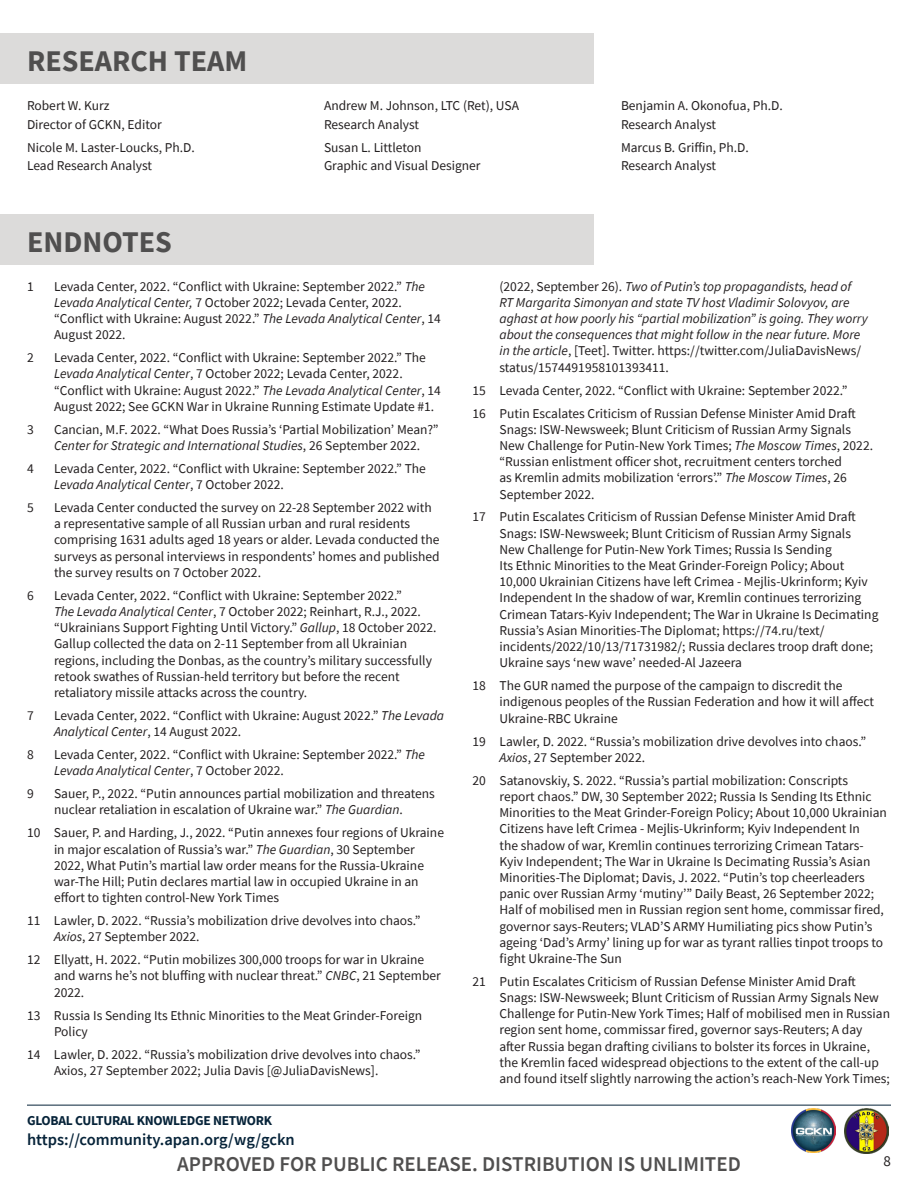
<style>
.page{position:relative;width:918px;height:1188px;background:#fff}
.page>*{position:absolute;margin:0;border:0;box-sizing:border-box;transform-origin:0 0}
.Section_Header{font:700 30px "Source Sans Pro";color:#504f4f}
.t1{font:600 21px "Source Sans Pro";color:#504f4f}
.t2{font:600 16.5px "Source Sans Pro";color:#062339}
.t3{font:15px "Source Sans Pro";color:#231f20}
.Works_Cited{font:13.5px/16.2px "Source Sans Pro";color:#231f20}
.Works_Cited-2{font:italic 13.5px/16.2px "Source Sans Pro";color:#231f20}
.t4{font:700 13.5px "Source Sans Pro";letter-spacing:-.02em;color:#062339}
.s1{font-style:italic}
.s2{font-style:normal}
</style>
<div class="page">
<div style="left:0;top:214px;width:594px;height:51px;background:#dcdbda"></div>
<div style="left:0;top:34px;width:594px;height:50px;background:#dcdbda"></div>
<hr style="left:27px;top:1105px;width:864px;height:1px;background:#062339">
<img style="left:845px;top:1109px;width:44px;height:44px">
<img style="left:792px;top:1109px;width:44px;height:44px">
<p class="Section_Header" style="left:27px;top:41px;width:222px">RESEARCH TEAM</p>
<p class="Works_Cited" style="left:27px;top:97px;width:84px">Robert W. Kurz</p>
<p class="Works_Cited" style="left:27px;top:116px;width:136px">Director of GCKN, Editor</p>
<p class="Works_Cited" style="left:27px;top:139px;width:169px">Nicole M. Laster-Loucks, Ph.D.</p>
<p class="Works_Cited" style="left:27px;top:158px;width:127px">Lead Research Analyst</p>
<p class="Section_Header" style="left:27px;top:222px;width:146px">ENDNOTES</p>
<p class="Works_Cited" style="left:324px;top:97px;width:197px">Andrew M. Johnson, LTC (Ret), USA</p>
<p class="Works_Cited" style="left:324px;top:116px;width:97px">Research Analyst</p>
<p class="Works_Cited" style="left:324px;top:139px;width:99px">Susan L. Littleton</p>
<p class="Works_Cited" style="left:324px;top:158px;width:158px">Graphic and Visual Designer</p>
<p class="Works_Cited" style="left:621px;top:97px;width:163px">Benjamin A. Okonofua, Ph.D.</p>
<p class="Works_Cited" style="left:621px;top:116px;width:97px">Research Analyst</p>
<p class="Works_Cited" style="left:621px;top:139px;width:129px">Marcus B. Griffin, Ph.D.</p>
<p class="Works_Cited" style="left:621px;top:158px;width:97px">Research Analyst</p>
<p class="Works_Cited" style="left:27px;top:278px;width:8px">1</p>
<p class="Works_Cited" style="left:54px;top:278px;width:388px">Levada Center, 2022. “Conflict with Ukraine: September 2022.” <span class="s1">The Levada Analytical Center,</span> 7 October 2022; Levada Center, 2022. “Conflict with Ukraine: August 2022.” <span class="s1">The Levada Analytical Center</span>, 14<br>August 2022.</p>
<p class="Works_Cited" style="left:27px;top:350px;width:8px">2</p>
<p class="Works_Cited" style="left:54px;top:350px;width:388px">Levada Center, 2022. “Conflict with Ukraine: September 2022.” The <span class="s1">Levada Analytical Center</span>, 7 October 2022; Levada Center, 2022. “Conflict with Ukraine: August 2022.” <span class="s1">The Levada Analytical Center</span>, 14<br>August 2022; See GCKN War in Ukraine Running Estimate Update #1.</p>
<p class="Works_Cited" style="left:27px;top:421px;width:8px">3</p>
<p class="Works_Cited" style="left:54px;top:421px;width:386px">Cancian, M.F. 2022. “What Does Russia’s ‘Partial Mobilization’ Mean?”<br><span class="s1">Center for Strategic and International Studies</span>, 26 September 2022.</p>
<p class="Works_Cited" style="left:27px;top:460px;width:8px">4</p>
<p class="Works_Cited" style="left:54px;top:460px;width:373px">Levada Center, 2022. “Conflict with Ukraine: September 2022.” The<br><span class="s1">Levada Analytical Center</span>, 7 October 2022.</p>
<p class="Works_Cited" style="left:27px;top:499px;width:8px">5</p>
<p class="Works_Cited" style="left:54px;top:499px;width:387px">Levada Center conducted the survey on 22-28 September 2022 with a representative sample of all Russian urban and rural residents comprising 1631 adults aged 18 years or alder. Levada conducted the surveys as personal interviews in respondents’ homes and published the survey results on 7 October 2022.</p>
<p class="Works_Cited" style="left:27px;top:587px;width:8px">6</p>
<p class="Works_Cited" style="left:54px;top:587px;width:384px">Levada Center, 2022. “Conflict with Ukraine: September 2022.”<br><span class="s1">The Levada Analytical Center</span>, 7 October 2022; Reinhart, R.J., 2022. “Ukrainians Support Fighting Until Victory.” <span class="s1">Gallup</span>, 18 October 2022.<br>Gallup collected the data on 2-11 September from all Ukrainian regions, including the Donbas, as the country’s military successfully retook swathes of Russian-held territory but before the recent retaliatory missile attacks across the country.</p>
<p class="Works_Cited" style="left:27px;top:707px;width:8px">7</p>
<p class="Works_Cited" style="left:54px;top:707px;width:392px">Levada Center, 2022. “Conflict with Ukraine: August 2022.” <span class="s1">The Levada<br>Analytical Center</span>, 14 August 2022.</p>
<p class="Works_Cited" style="left:27px;top:746px;width:8px">8</p>
<p class="Works_Cited" style="left:54px;top:746px;width:373px">Levada Center, 2022. “Conflict with Ukraine: September 2022.” <span class="s1">The<br>Levada Analytical Center</span>, 7 October 2022.</p>
<p class="Works_Cited" style="left:27px;top:786px;width:8px">9</p>
<p class="Works_Cited" style="left:54px;top:786px;width:382px">Sauer, P., 2022. “Putin announces partial mobilization and threatens nuclear retaliation in escalation of Ukraine war.” <span class="s1">The Guardian</span>.</p>
<p class="Works_Cited" style="left:54px;top:825px;width:392px;text-indent:-27px">10 Sauer, P. and Harding, J., 2022. “Putin annexes four regions of Ukraine in major escalation of Russia’s war.” <span class="s1">The Guardian</span>, 30 September 2022, What Putin’s martial law order means for the Russia-Ukraine war-The Hill; Putin declares martial law in occupied Ukraine in an effort to tighten control-New York Times</p>
<p class="Works_Cited" style="left:54px;top:912px;width:368px;text-indent:-27px">11 Lawler, D. 2022. “Russia’s mobilization drive devolves into chaos.”<br><span class="s1">Axios</span>, 27 September 2022.</p>
<p class="Works_Cited" style="left:54px;top:952px;width:388px;text-indent:-27px">12 Ellyatt, H. 2022. “Putin mobilizes 300,000 troops for war in Ukraine and warns he’s not bluffing with nuclear threat.” <span class="s1">CNBC</span>, 21 September<br>2022.</p>
<p class="Works_Cited" style="left:54px;top:1007px;width:370px;text-indent:-27px">13 Russia Is Sending Its Ethnic Minorities to the Meat Grinder-Foreign<br>Policy</p>
<p class="Works_Cited" style="left:54px;top:1046px;width:368px;text-indent:-27px">14 Lawler, D. 2022. “Russia’s mobilization drive devolves into chaos.”<br>Axios, 27 September 2022; Julia Davis [@JuliaDavisNews].</p>
<p class="Works_Cited-2" style="left:500px;top:278px;width:370px"><span class="s2">(2022, September 26).</span> Two of Putin’s top propagandists, head of RT Margarita Simonyan and state TV host Vladimir Solovyov, are aghast at how poorly his “partial mobilization” is going. They worry about the consequences that might follow in the near future. More in the article<span class="s2">, [Teet]. Twitter. https://twitter.com/JuliaDavisNews/ status/1574491958101393411.</span></p>
<p class="Works_Cited" style="left:472px;top:382px;width:377px">15 Levada Center, 2022. “Conflict with Ukraine: September 2022.”</p>
<p class="Works_Cited" style="left:500px;top:405px;width:375px;text-indent:-27px">16 Putin Escalates Criticism of Russian Defense Minister Amid Draft Snags: ISW-Newsweek; Blunt Criticism of Russian Army Signals New Challenge for Putin-New York Times; <span class="s1">The Moscow Times</span>, 2022. “Russian enlistment officer shot, recruitment centers torched<br>as Kremlin admits mobilization ‘errors’.” <span class="s1">The Moscow Times</span>, 26<br>September 2022.</p>
<p class="Works_Cited" style="left:500px;top:509px;width:381px;text-indent:-27px">17 Putin Escalates Criticism of Russian Defense Minister Amid Draft Snags: ISW-Newsweek; Blunt Criticism of Russian Army Signals New Challenge for Putin-New York Times; Russia Is Sending<br>Its Ethnic Minorities to the Meat Grinder-Foreign Policy; About 10,000 Ukrainian Citizens have left Crimea - Mejlis-Ukrinform; Kyiv Independent In the shadow of war, Kremlin continues terrorizing Crimean Tatars-Kyiv Independent; The War in Ukraine Is Decimating Russia’s Asian Minorities-The Diplomat; https://74.ru/text/ incidents/2022/10/13/71731982/; Russia declares troop draft done; Ukraine says ‘new wave’ needed-Al Jazeera</p>
<p class="Works_Cited" style="left:500px;top:678px;width:376px;text-indent:-27px">18 The GUR named the purpose of the campaign to discredit the indigenous peoples of the Russian Federation and how it will affect<br>Ukraine-RBC Ukraine</p>
<p class="Works_Cited" style="left:500px;top:733px;width:368px;text-indent:-27px">19 Lawler, D. 2022. “Russia’s mobilization drive devolves into chaos.”<br><span class="s1">Axios</span>, 27 September 2022.</p>
<p class="Works_Cited" style="left:500px;top:772px;width:389px;text-indent:-27px">20 Satanovskiy, S. 2022. “Russia’s partial mobilization: Conscripts<br>report chaos.” DW, 30 September 2022; Russia Is Sending Its Ethnic Minorities to the Meat Grinder-Foreign Policy; About 10,000 Ukrainian Citizens have left Crimea - Mejlis-Ukrinform; Kyiv Independent In<br>the shadow of war, Kremlin continues terrorizing Crimean Tatars-Kyiv Independent; The War in Ukraine Is Decimating Russia’s Asian Minorities-The Diplomat; Davis, J. 2022. “Putin’s top cheerleaders panic over Russian Army ‘mutiny’” Daily Beast, 26 September 2022; Half of mobilised men in Russian region sent home, commissar fired, governor says-Reuters; VLAD’S ARMY Humiliating pics show Putin’s ageing ‘Dad’s Army’ lining up for war as tyrant rallies tinpot troops to fight Ukraine-The Sun</p>
<p class="Works_Cited" style="left:500px;top:973px;width:392px;text-indent:-27px">21 Putin Escalates Criticism of Russian Defense Minister Amid Draft Snags: ISW-Newsweek; Blunt Criticism of Russian Army Signals New Challenge for Putin-New York Times; Half of mobilised men in Russian region sent home, commissar fired, governor says-Reuters; A day after Russia began drafting civilians to bolster its forces in Ukraine, the Kremlin faced widespread objections to the extent of the call-up and found itself slightly narrowing the action’s reach-New York Times;</p>
<p class="t4" style="left:27px;top:1111px;width:247px">GLOBAL CULTURAL KNOWLEDGE NETWORK</p>
<p class="t2" style="left:27px;top:1129px;width:269px">https://community.apan.org/wg/gckn</p>
<h2 class="t1" style="left:177px;top:1150px;width:565px">APPROVED FOR PUBLIC RELEASE. DISTRIBUTION IS UNLIMITED</h2>
<p class="t3" style="left:884px;top:1151px;width:9px">8</p>
</div>
